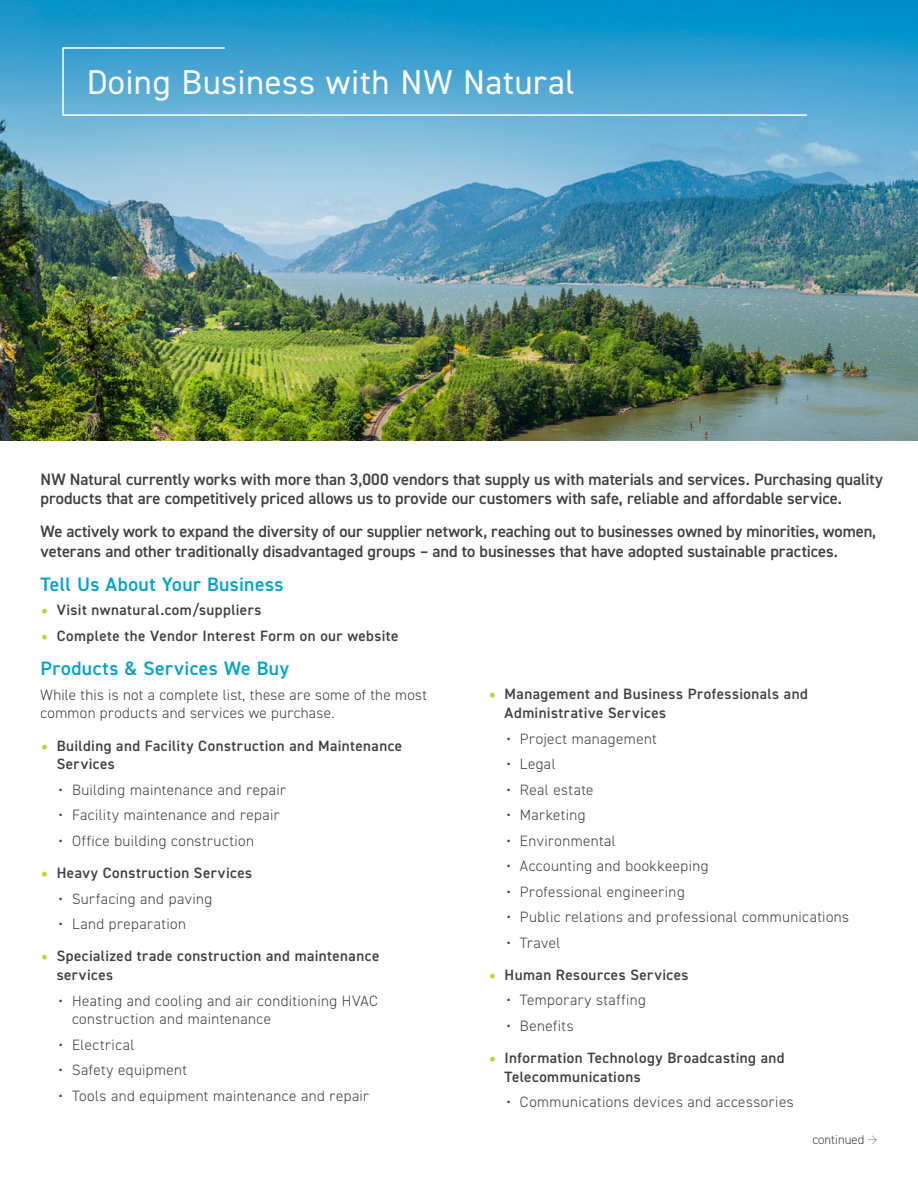
<style>
.page{position:relative;width:918px;height:1188px;background:#fff}
.page>*{position:absolute;margin:0;border:0;box-sizing:border-box;transform-origin:0 0}
.t1{font:34.5px "DIN2014";letter-spacing:.015em;color:#fff}
.t2{font:600 19.5px "DIN2014";letter-spacing:.025em;color:#00a3c7}
.t3{font:600 16.5px/19.5px "DIN2014";letter-spacing:-.005em;color:#414042}
.t4{font:300 15px/18.8px "DIN2014";letter-spacing:.025em;color:#414042}
.t5{font:600 15px/18.8px "DIN2014";letter-spacing:.03em;color:#414042}
.t6{font:300 12.75px "DIN2014";color:#414042}
.s1{font-family:"DIN Offc";font-weight:300;color:#c1d72f}
.s2{font-size:12px}
</style>
<div class="page">
<img style="left:0;top:236px;width:918px;height:205px">
<svg style="left:0;top:0;width:918px;height:236px;background:#54a3c7"></svg>
<svg style="left:62px;top:46px;width:746px;height:71px;background:#51a9d4"></svg>
<h1 class="t1" style="left:86px;top:60px;width:490px">Doing Business with NW Natural</h1>
<p class="t3" style="left:40px;top:469px;width:844px">NW Natural currently works with more than 3,000 vendors that supply us with materials and services. Purchasing quality products that are competitively priced allows us to provide our customers with safe, reliable and affordable service.</p>
<p class="t3" style="left:40px;top:521px;width:837px">We actively work to expand the diversity of our supplier network, reaching out to businesses owned by minorities, women, veterans and other traditionally disadvantaged groups – and to businesses that have adopted sustainable practices.</p>
<p class="t2" style="left:40px;top:572px;width:245px">Tell Us About Your Business</p>
<p class="t5" style="left:40px;top:600px;width:223px"><span class="s1">•</span> Visit nwnatural.com/suppliers</p>
<p class="t5" style="left:40px;top:627px;width:360px"><span class="s1">•</span> Complete the Vendor Interest Form on our website</p>
<p class="t2" style="left:40px;top:656px;width:250px">Products &amp; Services We Buy</p>
<p class="t4" style="left:40px;top:685px;width:388px">While this is not a complete list, these are some of the most common products and services we purchase.</p>
<p class="t5" style="left:57px;top:736px;width:347px;text-indent:-16px"><span class="s1">•</span> Building and Facility Construction and Maintenance<br>Services</p>
<p class="t4" style="left:58px;top:780px;width:229px">• Building maintenance and repair</p>
<p class="t4" style="left:58px;top:806px;width:223px">• Facility maintenance and repair</p>
<p class="t4" style="left:58px;top:831px;width:197px">• Office building construction</p>
<p class="t5" style="left:40px;top:863px;width:213px"><span class="s1">•</span> Heavy Construction Services</p>
<p class="t4" style="left:58px;top:889px;width:155px">• Surfacing and paving</p>
<p class="t4" style="left:58px;top:915px;width:129px">• Land preparation</p>
<p class="t5" style="left:57px;top:947px;width:324px;text-indent:-16px"><span class="s1">•</span> Specialized trade construction and maintenance services</p>
<p class="t4" style="left:72px;top:991px;width:307px;text-indent:-14px">• Heating and cooling and air conditioning HVAC construction and maintenance</p>
<p class="t4" style="left:58px;top:1035px;width:77px">• Electrical</p>
<p class="t4" style="left:58px;top:1061px;width:130px">• Safety equipment</p>
<p class="t4" style="left:58px;top:1086px;width:312px">• Tools and equipment maintenance and repair</p>
<p class="t5" style="left:505px;top:685px;width:305px;text-indent:-16px"><span class="s1">•</span> Management and Business Professionals and<br>Administrative Services</p>
<p class="t4" style="left:506px;top:729px;width:152px">• Project management</p>
<p class="t4" style="left:506px;top:755px;width:51px">• Legal</p>
<p class="t4" style="left:506px;top:780px;width:89px">• Real estate</p>
<p class="t4" style="left:506px;top:806px;width:81px">• Marketing</p>
<p class="t4" style="left:506px;top:831px;width:111px">• Environmental</p>
<p class="t4" style="left:506px;top:857px;width:204px">• Accounting and bookkeeping</p>
<p class="t4" style="left:506px;top:882px;width:180px">• Professional engineering</p>
<p class="t4" style="left:506px;top:908px;width:344px">• Public relations and professional communications</p>
<p class="t4" style="left:506px;top:933px;width:56px">• Travel</p>
<p class="t5" style="left:488px;top:965px;width:202px"><span class="s1">•</span> Human Resources Services</p>
<p class="t4" style="left:506px;top:991px;width:141px">• Temporary staffing</p>
<p class="t4" style="left:506px;top:1016px;width:69px">• Benefits</p>
<p class="t5" style="left:505px;top:1048px;width:282px;text-indent:-16px"><span class="s1">•</span> Information Technology Broadcasting and<br>Telecommunications</p>
<p class="t4" style="left:506px;top:1093px;width:289px">• Communications devices and accessories</p>
<p class="t6" style="left:813px;top:1132px;width:66px">continued <span class="s2">→</span></p>
</div>
